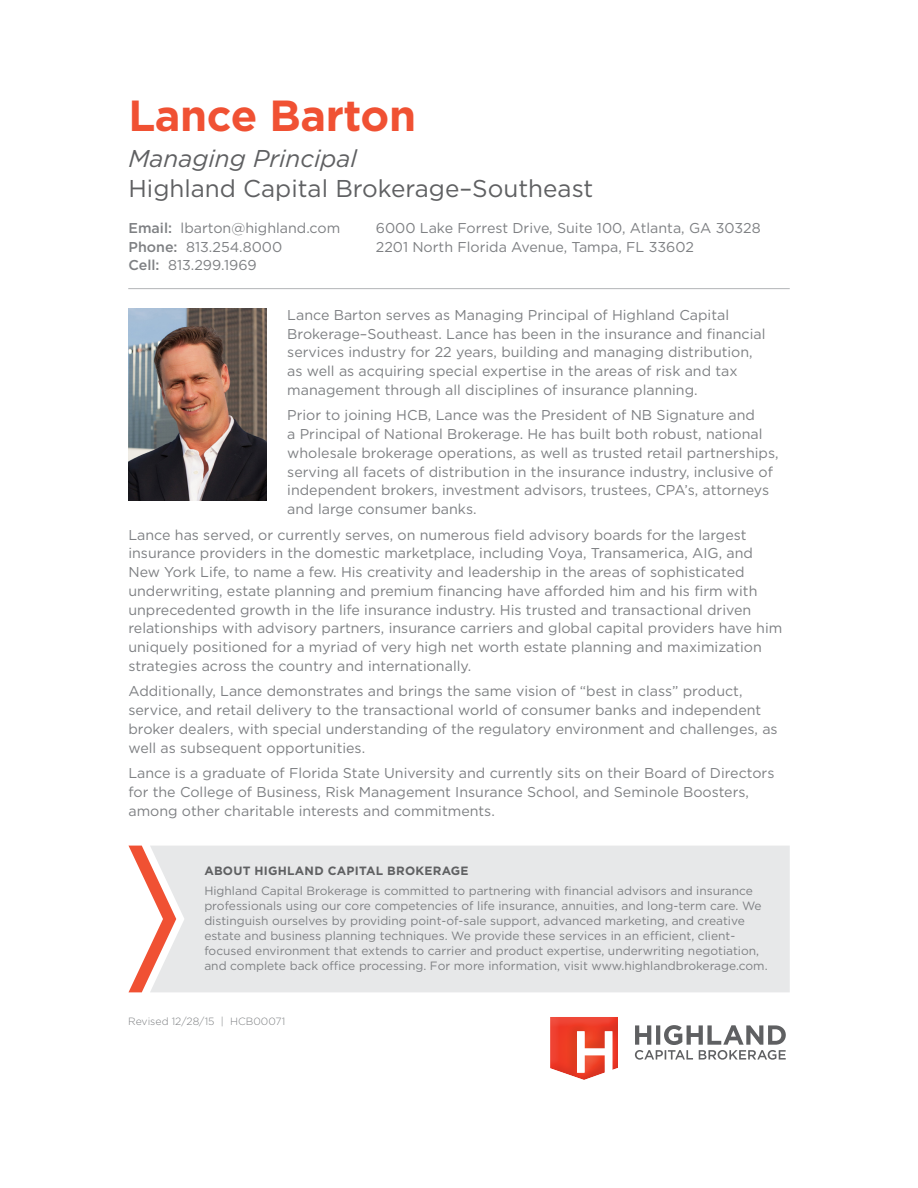
<style>
.page{position:relative;width:918px;height:1188px;background:#fff}
.page>*{position:absolute;margin:0;border:0;box-sizing:border-box;transform-origin:0 0}
.t1{font:700 43.5px "Gotham";letter-spacing:-.01em;color:#f05133}
.t2{font:24.3px "Gotham";color:#5f6062}
.t3{font:italic 24.3px "Gotham";color:#5f6062}
.t4{font:14.25px/18.8px "Gotham";color:#7e8083}
.t5{font:12px/15px "Gotham";color:#7e8083}
.t6{font:700 12px "Gotham";letter-spacing:.02em;color:#5f6062}
.t7{font:300 10.5px "Gotham";color:#7e8083}
.s1{font-weight:500}
</style>
<div class="page">
<svg style="left:128px;top:846px;width:22px;height:146px"></svg>
<div style="left:150px;top:846px;width:640px;height:146px;background:#e7e8e9"></div>
<hr style="left:128px;top:288px;width:662px;height:1px;background:#bbbdbf">
<img style="left:128px;top:308px;width:138px;height:192px">
<div style="left:545px;top:1016px;width:75px;height:68px;background:#000;opacity:.09"></div>
<svg style="left:635px;top:1025px;width:151px;height:35px"></svg>
<h1 class="t1" style="left:128px;top:87px;width:289px">Lance Barton</h1>
<h2 class="t3" style="left:128px;top:143px;width:230px">Managing Principal</h2>
<h2 class="t2" style="left:128px;top:172px;width:466px">Highland Capital Brokerage–Southeast</h2>
<p class="t4" style="left:128px;top:218px;width:213px"><span class="s1">Email:</span> lbarton@highland.com<br><span class="s1">Phone:</span> 813.254.8000<br><span class="s1">Cell:</span> 813.299.1969</p>
<p class="t4" style="left:376px;top:218px;width:386px">6000 Lake Forrest Drive, Suite 100, Atlanta, GA 30328<br>2201 North Florida Avenue, Tampa, FL 33602</p>
<p class="t4" style="left:287px;top:305px;width:480px">Lance Barton serves as Managing Principal of Highland Capital Brokerage–Southeast. Lance has been in the insurance and financial services industry for 22 years, building and managing distribution, as well as acquiring special expertise in the areas of risk and tax management through all disciplines of insurance planning.</p>
<p class="t4" style="left:287px;top:406px;width:493px">Prior to joining HCB, Lance was the President of NB Signature and<br>a Principal of National Brokerage. He has built both robust, national wholesale brokerage operations, as well as trusted retail partnerships, serving all facets of distribution in the insurance industry, inclusive of independent brokers, investment advisors, trustees, CPA’s, attorneys and large consumer banks.</p>
<p class="t4" style="left:128px;top:525px;width:655px">Lance has served, or currently serves, on numerous field advisory boards for the largest insurance providers in the domestic marketplace, including Voya, Transamerica, AIG, and New York Life, to name a few. His creativity and leadership in the areas of sophisticated underwriting, estate planning and premium financing have afforded him and his firm with unprecedented growth in the life insurance industry. His trusted and transactional driven relationships with advisory partners, insurance carriers and global capital providers have him uniquely positioned for a myriad of very high net worth estate planning and maximization strategies across the country and internationally.</p>
<p class="t4" style="left:128px;top:682px;width:651px">Additionally, Lance demonstrates and brings the same vision of “best in class” product, service, and retail delivery to the transactional world of consumer banks and independent broker dealers, with special understanding of the regulatory environment and challenges, as well as subsequent opportunities.</p>
<p class="t4" style="left:128px;top:763px;width:647px">Lance is a graduate of Florida State University and currently sits on their Board of Directors for the College of Business, Risk Management Insurance School, and Seminole Boosters, among other charitable interests and commitments.</p>
<p class="t6" style="left:204px;top:863px;width:266px">ABOUT HIGHLAND CAPITAL BROKERAGE</p>
<p class="t5" style="left:204px;top:883px;width:565px">Highland Capital Brokerage is committed to partnering with financial advisors and insurance professionals using our core competencies of life insurance, annuities, and long-term care. We distinguish ourselves by providing point-of-sale support, advanced marketing, and creative estate and business planning techniques. We provide these services in an efficient, client&shy;focused environment that extends to carrier and product expertise, underwriting negotiation, and complete back office processing. For more information, visit www.highlandbrokerage.com.</p>
<p class="t7" style="left:128px;top:1015px;width:159px">Revised 12/28/15 | HCB00071</p>
</div>
